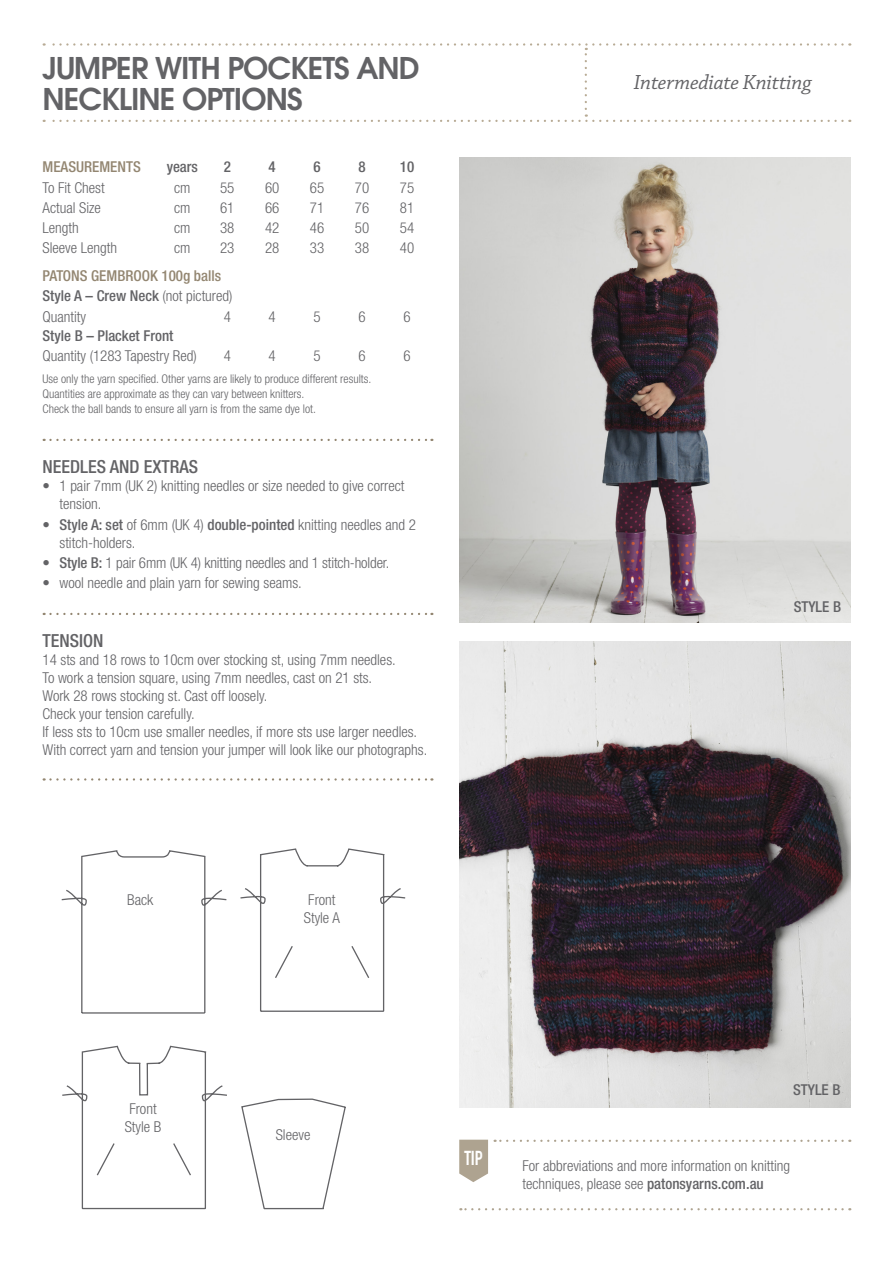
<style>
.page{position:relative;width:893px;height:1263px;background:#fff}
.page>*{position:absolute;margin:0;border:0;box-sizing:border-box;transform-origin:0 0}
.ACS_H1{font:600 30px "Avant Garde";letter-spacing:-.03em;color:#636366}
.ACS_Rating{font:italic 21.45px "Chaparral Pro";letter-spacing:-.01em;color:#636366}
.ACS_Body_Text_Instru{font:700 19.8px "DIN Condensed";color:#fff}
.ACS_H2{font:500 condensed 18px "Helvetica Neue LT Std";color:#636366}
.ACS_Body_Text_Instru-2{font:300 condensed 15px/18px "Helvetica Neue LT";color:#636366}
.ACS_Body_Text_Instru-3{font:500 condensed 15px "Helvetica Neue LT Std";color:#636366}
.ACS_Table_Text_Instr{font:300 condensed 15px "Helvetica Neue LT";color:#636366}
.ACS_Table_H1{font:500 condensed 15px "Helvetica Neue LT Std";color:#938671}
.ACS_H2-2{font:500 condensed 15px "Helvetica Neue LT Std";color:#636366}
.ACS_IMPORTANT_text{font:300 condensed 12px/15px "Helvetica Neue LT";color:#636366}
.s1{font-family:"Helvetica Neue LT";font-weight:300}
.s2{font-family:"Helvetica Neue LT Std";font-weight:500}
</style>
<div class="page">
<svg style="left:44px;top:43px;width:798px;height:79px"></svg>
<svg style="left:44px;top:439px;width:388px;height:2px"></svg>
<svg style="left:44px;top:613px;width:388px;height:2px"></svg>
<svg style="left:44px;top:778px;width:388px;height:2px"></svg>
<svg style="left:61px;top:849px;width:345px;height:165px"></svg>
<svg style="left:62px;top:1046px;width:284px;height:164px"></svg>
<svg style="left:495px;top:1140px;width:348px;height:2px"></svg>
<svg style="left:460px;top:1208px;width:383px;height:2px"></svg>
<svg style="left:459px;top:1140px;width:29px;height:42px"></svg>
<img style="left:459px;top:157px;width:391px;height:466px">
<img style="left:459px;top:641px;width:391px;height:466px">
<p class="ACS_H1" style="left:43px;top:48px;width:379px">JUMPER WITH POCKETS AND</p>
<p class="ACS_H1" style="left:43px;top:80px;width:262px">NECKLINE OPTIONS</p>
<p class="ACS_Table_H1" style="left:43px;top:158px;width:100px">MEASUREMENTS</p>
<p class="ACS_Body_Text_Instru-3" style="left:167px;top:158px;width:33px">years</p>
<p class="ACS_Body_Text_Instru-3" style="left:224px;top:158px;width:9px">2</p>
<p class="ACS_Body_Text_Instru-3" style="left:269px;top:158px;width:9px">4</p>
<p class="ACS_Body_Text_Instru-3" style="left:314px;top:158px;width:9px">6</p>
<p class="ACS_Body_Text_Instru-3" style="left:358px;top:158px;width:9px">8</p>
<p class="ACS_Body_Text_Instru-3" style="left:400px;top:158px;width:16px">10</p>
<p class="ACS_Body_Text_Instru-2" style="left:43px;top:178px;width:64px">To Fit Chest</p>
<p class="ACS_Table_Text_Instr" style="left:174px;top:179px;width:18px">cm</p>
<p class="ACS_Table_Text_Instr" style="left:220px;top:179px;width:16px">55</p>
<p class="ACS_Table_Text_Instr" style="left:265px;top:179px;width:16px">60</p>
<p class="ACS_Table_Text_Instr" style="left:310px;top:179px;width:16px">65</p>
<p class="ACS_Table_Text_Instr" style="left:355px;top:179px;width:16px">70</p>
<p class="ACS_Table_Text_Instr" style="left:400px;top:179px;width:16px">75</p>
<p class="ACS_Body_Text_Instru-2" style="left:43px;top:199px;width:60px">Actual Size</p>
<p class="ACS_Table_Text_Instr" style="left:174px;top:199px;width:18px">cm</p>
<p class="ACS_Table_Text_Instr" style="left:220px;top:199px;width:16px">61</p>
<p class="ACS_Table_Text_Instr" style="left:265px;top:199px;width:16px">66</p>
<p class="ACS_Table_Text_Instr" style="left:310px;top:199px;width:16px">71</p>
<p class="ACS_Table_Text_Instr" style="left:355px;top:199px;width:16px">76</p>
<p class="ACS_Table_Text_Instr" style="left:400px;top:199px;width:16px">81</p>
<p class="ACS_Body_Text_Instru-2" style="left:43px;top:219px;width:38px">Length</p>
<p class="ACS_Table_Text_Instr" style="left:174px;top:219px;width:18px">cm</p>
<p class="ACS_Table_Text_Instr" style="left:220px;top:219px;width:16px">38</p>
<p class="ACS_Table_Text_Instr" style="left:265px;top:219px;width:16px">42</p>
<p class="ACS_Table_Text_Instr" style="left:310px;top:219px;width:16px">46</p>
<p class="ACS_Table_Text_Instr" style="left:355px;top:219px;width:16px">50</p>
<p class="ACS_Table_Text_Instr" style="left:400px;top:219px;width:16px">54</p>
<p class="ACS_Body_Text_Instru-2" style="left:43px;top:239px;width:76px">Sleeve Length</p>
<p class="ACS_Table_Text_Instr" style="left:174px;top:239px;width:18px">cm</p>
<p class="ACS_Table_Text_Instr" style="left:220px;top:239px;width:16px">23</p>
<p class="ACS_Table_Text_Instr" style="left:265px;top:239px;width:16px">28</p>
<p class="ACS_Table_Text_Instr" style="left:310px;top:239px;width:16px">33</p>
<p class="ACS_Table_Text_Instr" style="left:355px;top:239px;width:16px">38</p>
<p class="ACS_Table_Text_Instr" style="left:400px;top:239px;width:16px">40</p>
<p class="ACS_Table_H1" style="left:43px;top:267px;width:180px">PATONS GEMBROOK 100g balls</p>
<p class="ACS_Body_Text_Instru-3" style="left:43px;top:287px;width:192px">Style A – Crew Neck <span class="s1">(not pictured)</span></p>
<p class="ACS_Body_Text_Instru-2" style="left:43px;top:307px;width:45px">Quantity</p>
<p class="ACS_Table_Text_Instr" style="left:224px;top:308px;width:9px">4</p>
<p class="ACS_Table_Text_Instr" style="left:269px;top:308px;width:9px">4</p>
<p class="ACS_Table_Text_Instr" style="left:314px;top:308px;width:9px">5</p>
<p class="ACS_Table_Text_Instr" style="left:358px;top:308px;width:9px">6</p>
<p class="ACS_Table_Text_Instr" style="left:403px;top:308px;width:9px">6</p>
<p class="ACS_Body_Text_Instru-3" style="left:43px;top:327px;width:132px">Style B – Placket Front</p>
<p class="ACS_Body_Text_Instru-2" style="left:43px;top:347px;width:156px">Quantity (1283 Tapestry Red)</p>
<p class="ACS_Table_Text_Instr" style="left:224px;top:347px;width:9px">4</p>
<p class="ACS_Table_Text_Instr" style="left:269px;top:347px;width:9px">4</p>
<p class="ACS_Table_Text_Instr" style="left:314px;top:347px;width:9px">5</p>
<p class="ACS_Table_Text_Instr" style="left:358px;top:347px;width:9px">6</p>
<p class="ACS_Table_Text_Instr" style="left:403px;top:347px;width:9px">6</p>
<p class="ACS_IMPORTANT_text" style="left:43px;top:372px;width:330px">Use only the yarn specified. Other yarns are likely to produce different results.<br>Quantities are approximate as they can vary between knitters.<br>Check the ball bands to ensure all yarn is from the same dye lot.</p>
<p class="ACS_H2" style="left:43px;top:456px;width:157px">NEEDLES AND EXTRAS</p>
<p class="ACS_Body_Text_Instru-2" style="left:60px;top:477px;width:346px;text-indent:-17px">• 1 pair 7mm (UK 2) knitting needles or size needed to give correct tension.</p>
<p class="ACS_Body_Text_Instru-2" style="left:60px;top:515px;width:358px;text-indent:-17px">• <span class="s2">Style A: set</span> of 6mm (UK 4) <span class="s2">double-pointed</span> knitting needles and 2 stitch-holders.</p>
<p class="ACS_Body_Text_Instru-2" style="left:43px;top:553px;width:348px"><span class="s2">• Style B:</span> 1 pair 6mm (UK 4) knitting needles and 1 stitch-holder.</p>
<p class="ACS_Body_Text_Instru-2" style="left:43px;top:573px;width:261px">• wool needle and plain yarn for sewing seams.</p>
<p class="ACS_H2" style="left:43px;top:630px;width:63px">TENSION</p>
<p class="ACS_Body_Text_Instru-2" style="left:43px;top:651px;width:355px">14 sts and 18 rows to 10cm over stocking st, using 7mm needles.</p>
<p class="ACS_Body_Text_Instru-2" style="left:43px;top:669px;width:331px">To work a tension square, using 7mm needles, cast on 21 sts.</p>
<p class="ACS_Body_Text_Instru-2" style="left:43px;top:687px;width:226px">Work 28 rows stocking st. Cast off loosely.</p>
<p class="ACS_Body_Text_Instru-2" style="left:43px;top:705px;width:154px">Check your tension carefully.</p>
<p class="ACS_Body_Text_Instru-2" style="left:43px;top:723px;width:376px">If less sts to 10cm use smaller needles, if more sts use larger needles.</p>
<p class="ACS_Body_Text_Instru-2" style="left:43px;top:741px;width:386px">With correct yarn and tension your jumper will look like our photographs.</p>
<p class="ACS_Body_Text_Instru-2" style="left:127px;top:891px;width:28px">Back</p>
<p class="ACS_Body_Text_Instru-2" style="left:308px;top:891px;width:29px">Front</p>
<p class="ACS_Body_Text_Instru-2" style="left:304px;top:909px;width:38px">Style A</p>
<p class="ACS_Rating" style="left:634px;top:71px;width:179px">Intermediate Knitting</p>
<p class="ACS_H2-2" style="left:794px;top:597px;width:49px">STYLE B</p>
<p class="ACS_Body_Text_Instru-2" style="left:129px;top:1100px;width:29px">Front</p>
<p class="ACS_Body_Text_Instru-2" style="left:125px;top:1118px;width:38px">Style B</p>
<p class="ACS_Body_Text_Instru-2" style="left:276px;top:1125px;width:36px">Sleeve</p>
<p class="ACS_Body_Text_Instru" style="left:464px;top:1147px;width:20px">TIP</p>
<p class="ACS_H2-2" style="left:793px;top:1081px;width:49px">STYLE B</p>
<p class="ACS_Body_Text_Instru-2" style="left:522px;top:1157px;width:269px">For abbreviations and more information on knitting techniques, please see <span class="s2">patonsyarns.com.au</span></p>
</div>
